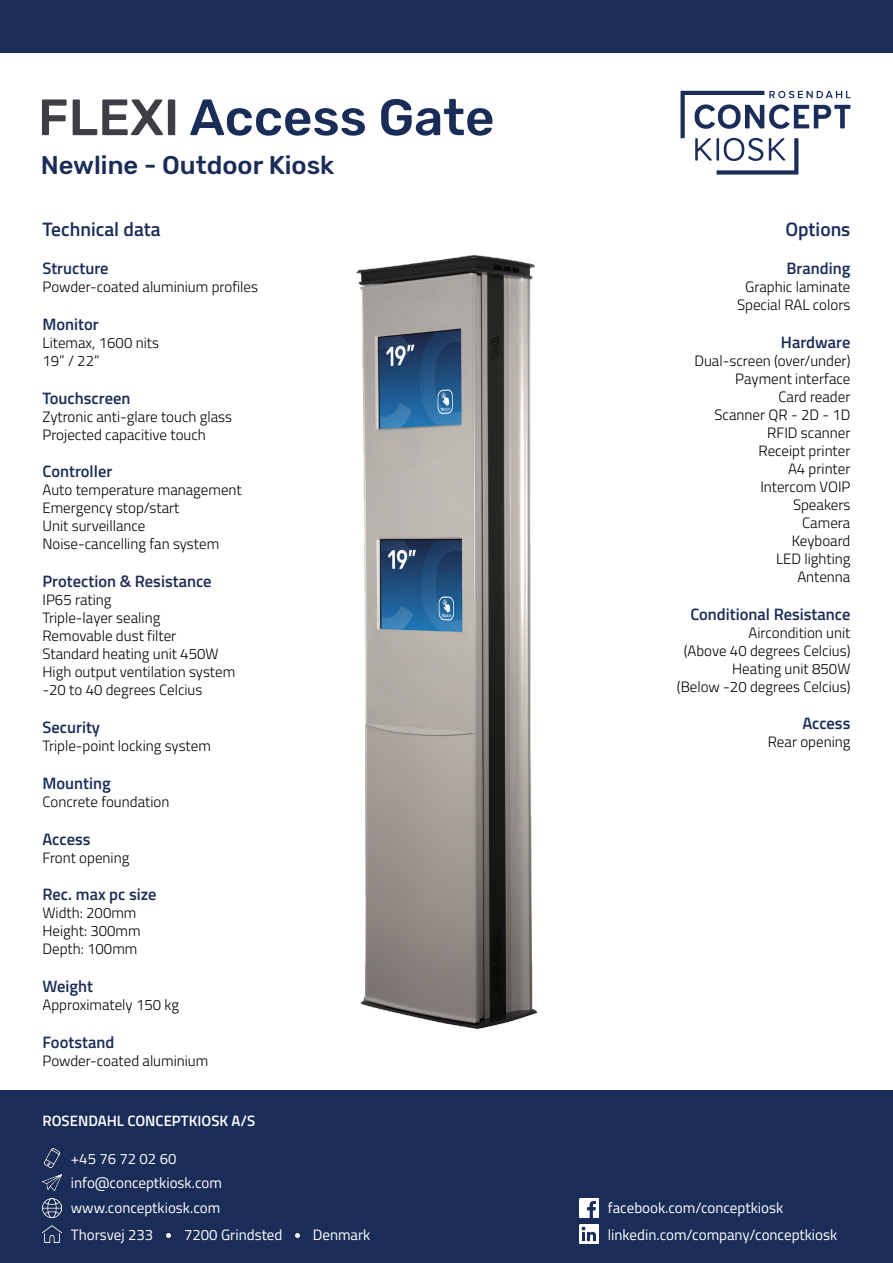
<style>
.page{position:relative;width:893px;height:1263px;background:#fff}
.page>*{position:absolute;margin:0;border:0;box-sizing:border-box;transform-origin:0 0}
.t1{font:500 51px "Rubik";color:#1a2d58}
.t2{font:500 25.5px "Rubik";color:#1a2d58}
.t3{font:600 19.5px "Titillium Web";color:#1a2d58}
.t4{font:600 16.5px "Titillium Web";color:#1a2d58}
.t5{font:600 16.5px "Titillium Web";color:#202c54}
.t6{font:300 15px "Titillium Web";color:#000002}
.t7{font:300 15px "Titillium Web";color:#000001}
.t8{font:15px "Titillium Web";color:#fff}
.t9{font:600 15px "Titillium Web";color:#fff}
.s1{color:#3e3e44}
</style>
<div class="page">
<div style="left:0;top:0;width:893px;height:54px;background:#1a2d58"></div>
<div style="left:0;top:53px;width:893px;height:1050px;background:#fff"></div>
<svg style="left:680px;top:91px;width:170px;height:84px"></svg>
<div style="left:0;top:1091px;width:893px;height:172px;background:#1a2d58"></div>
<img style="left:43px;top:1198px;width:18px;height:19px">
<svg style="left:166px;top:1233px;width:5px;height:4px"></svg>
<svg style="left:295px;top:1233px;width:4px;height:4px"></svg>
<img style="left:43px;top:1175px;width:18px;height:15px">
<img style="left:43px;top:1225px;width:18px;height:17px">
<img style="left:44px;top:1148px;width:16px;height:19px">
<img style="left:579px;top:1198px;width:19px;height:19px">
<img style="left:579px;top:1224px;width:19px;height:19px">
<img style="left:356px;top:255px;width:181px;height:773px">
<p class="t1" style="left:38px;top:88px;width:458px"><span class="s1">FLEXI</span> Access Gate</p>
<p class="t2" style="left:41px;top:151px;width:295px">Newline - Outdoor Kiosk</p>
<p class="t3" style="left:43px;top:214px;width:120px">Technical data</p>
<p class="t3" style="left:785px;top:214px;width:67px">Options</p>
<p class="t4" style="left:786px;top:256px;width:65px">Branding</p>
<p class="t7" style="left:745px;top:276px;width:107px">Graphic laminate</p>
<p class="t7" style="left:737px;top:294px;width:115px">Special RAL colors</p>
<p class="t4" style="left:781px;top:330px;width:71px">Hardware</p>
<p class="t7" style="left:694px;top:350px;width:158px">Dual-screen (over/under)</p>
<p class="t7" style="left:735px;top:368px;width:117px">Payment interface</p>
<p class="t7" style="left:778px;top:386px;width:74px">Card reader</p>
<p class="t7" style="left:714px;top:404px;width:137px">Scanner QR - 2D - 1D</p>
<p class="t7" style="left:767px;top:422px;width:85px">RFID scanner</p>
<p class="t7" style="left:759px;top:440px;width:93px">Receipt printer</p>
<p class="t7" style="left:788px;top:458px;width:64px">A4 printer</p>
<p class="t7" style="left:760px;top:476px;width:92px">Intercom VOIP</p>
<p class="t7" style="left:793px;top:494px;width:59px">Speakers</p>
<p class="t7" style="left:802px;top:512px;width:50px">Camera</p>
<p class="t7" style="left:792px;top:530px;width:60px">Keyboard</p>
<p class="t7" style="left:776px;top:548px;width:76px">LED lighting</p>
<p class="t7" style="left:797px;top:566px;width:55px">Antenna</p>
<p class="t4" style="left:690px;top:601px;width:162px">Conditional Resistance</p>
<p class="t7" style="left:748px;top:621px;width:103px">Aircondition unit</p>
<p class="t7" style="left:684px;top:639px;width:168px">(Above 40 degrees Celcius)</p>
<p class="t7" style="left:732px;top:657px;width:120px">Heating unit 850W</p>
<p class="t7" style="left:677px;top:675px;width:175px">(Below -20 degrees Celcius)</p>
<p class="t4" style="left:802px;top:711px;width:50px">Access</p>
<p class="t6" style="left:768px;top:731px;width:84px">Rear opening</p>
<p class="t4" style="left:43px;top:256px;width:68px">Structure</p>
<p class="t6" style="left:43px;top:276px;width:217px">Powder-coated aluminium profiles</p>
<p class="t4" style="left:43px;top:312px;width:58px">Monitor</p>
<p class="t6" style="left:43px;top:332px;width:118px">Litemax, 1600 nits</p>
<p class="t6" style="left:43px;top:350px;width:58px">19” / 22”</p>
<p class="t4" style="left:43px;top:385px;width:90px">Touchscreen</p>
<p class="t6" style="left:43px;top:405px;width:191px">Zytronic anti-glare touch glass</p>
<p class="t6" style="left:43px;top:423px;width:165px">Projected capacitive touch</p>
<p class="t4" style="left:43px;top:459px;width:71px">Controller</p>
<p class="t6" style="left:43px;top:479px;width:201px">Auto temperature management</p>
<p class="t6" style="left:43px;top:497px;width:138px">Emergency stop/start</p>
<p class="t6" style="left:43px;top:515px;width:104px">Unit surveillance</p>
<p class="t6" style="left:43px;top:533px;width:178px">Noise-cancelling fan system</p>
<p class="t5" style="left:43px;top:569px;width:171px">Protection &amp; Resistance</p>
<p class="t6" style="left:43px;top:589px;width:71px">IP65 rating</p>
<p class="t6" style="left:43px;top:607px;width:119px">Triple-layer sealing</p>
<p class="t6" style="left:43px;top:625px;width:135px">Removable dust filter</p>
<p class="t6" style="left:43px;top:643px;width:178px">Standard heating unit 450W</p>
<p class="t6" style="left:43px;top:661px;width:194px">High output ventilation system</p>
<p class="t6" style="left:43px;top:679px;width:161px">-20 to 40 degrees Celcius</p>
<p class="t4" style="left:43px;top:715px;width:59px">Security</p>
<p class="t6" style="left:43px;top:735px;width:170px">Triple-point locking system</p>
<p class="t4" style="left:43px;top:771px;width:70px">Mounting</p>
<p class="t6" style="left:43px;top:791px;width:128px">Concrete foundation</p>
<p class="t4" style="left:43px;top:826px;width:50px">Access</p>
<p class="t6" style="left:43px;top:846px;width:88px">Front opening</p>
<p class="t5" style="left:43px;top:882px;width:116px">Rec. max pc size</p>
<p class="t6" style="left:43px;top:902px;width:95px">Width: 200mm</p>
<p class="t6" style="left:43px;top:920px;width:100px">Height: 300mm</p>
<p class="t6" style="left:43px;top:938px;width:96px">Depth: 100mm</p>
<p class="t4" style="left:43px;top:974px;width:52px">Weight</p>
<p class="t7" style="left:43px;top:994px;width:138px">Approximately 150 kg</p>
<p class="t4" style="left:43px;top:1030px;width:73px">Footstand</p>
<p class="t7" style="left:43px;top:1050px;width:167px">Powder-coated aluminium</p>
<p class="t9" style="left:43px;top:1109px;width:214px">ROSENDAHL CONCEPTKIOSK A/S</p>
<p class="t8" style="left:71px;top:1147px;width:107px">+45 76 72 02 60</p>
<p class="t8" style="left:71px;top:1172px;width:153px">info@conceptkiosk.com</p>
<p class="t8" style="left:71px;top:1196px;width:151px">www.conceptkiosk.com</p>
<p class="t8" style="left:71px;top:1224px;width:84px">Thorsvej 233</p>
<p class="t8" style="left:184px;top:1224px;width:100px">7200 Grindsted</p>
<p class="t8" style="left:313px;top:1224px;width:59px">Denmark</p>
<p class="t8" style="left:608px;top:1196px;width:177px">facebook.com/conceptkiosk</p>
<p class="t8" style="left:608px;top:1224px;width:231px">linkedin.com/company/conceptkiosk</p>
</div>
